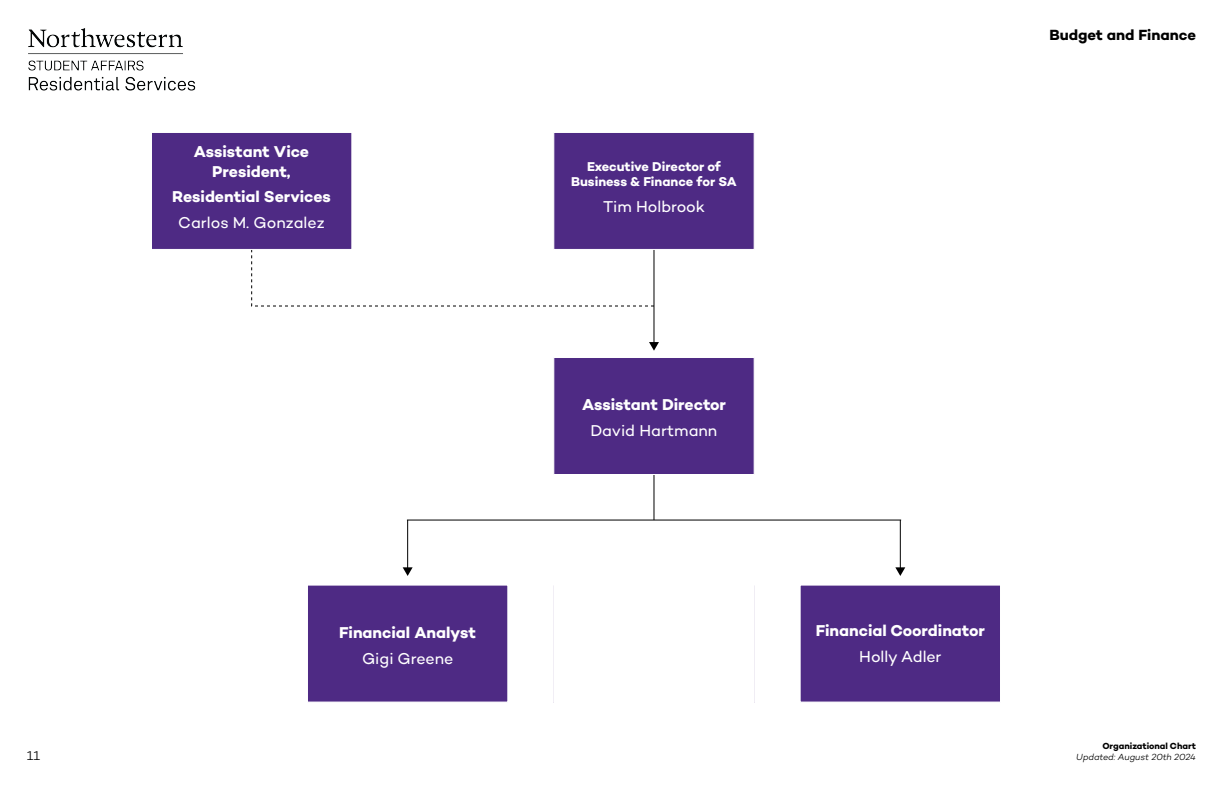
<style>
.page{position:relative;width:1224px;height:792px;background:#fff}
.page>*{position:absolute;margin:0;border:0;box-sizing:border-box;transform-origin:0 0}
.t1{font:700 16px/19.2px "Campton";letter-spacing:-.005em;color:#fff;text-align:center}
.t2{font:16px "Campton";color:#fff}
.t3{font:700 15px "Campton";letter-spacing:-.005em;color:#000}
.t4{font:700 13px/15.6px "Campton";letter-spacing:-.005em;color:#fff;text-align:center}
.t5{font:300 13px "Campton";color:#000}
.t6{font:italic 300 9px "Campton";letter-spacing:-.01em;color:#000}
.t7{font:700 9px "Campton";color:#000}
</style>
<div class="page">
<hr style="left:407px;top:520px;width:1px;height:49px;background:#000">
<svg style="left:403px;top:567px;width:10px;height:9px"></svg>
<div style="left:307px;top:585px;width:201px;height:118px;background:#4e2a84;border:1px solid #fff"></div>
<div style="left:800px;top:585px;width:201px;height:118px;background:#4e2a84;border:1px solid #fff"></div>
<hr style="left:653px;top:248px;width:1px;height:96px;background:#000">
<svg style="left:649px;top:342px;width:10px;height:9px"></svg>
<hr style="left:407px;top:520px;width:494px;height:1px;background:#000">
<hr style="left:900px;top:520px;width:1px;height:49px;background:#000">
<svg style="left:895px;top:567px;width:10px;height:9px"></svg>
<hr style="left:653px;top:449px;width:1px;height:71px;background:#000">
<div style="left:553px;top:132px;width:202px;height:118px;background:#4e2a84;border:1px solid #fff"></div>
<div style="left:553px;top:357px;width:202px;height:118px;background:#4e2a84;border:1px solid #fff"></div>
<svg style="left:251px;top:240px;width:404px;height:67px"></svg>
<div style="left:151px;top:132px;width:201px;height:118px;background:#4e2a84;border:1px solid #fff"></div>
<img style="left:28px;top:28px;width:168px;height:63px">
<p class="t5" style="left:27px;top:748px;width:15px">11</p>
<p class="t1" style="left:194px;top:142px;width:117px">Assistant Vice<br>President,</p>
<p class="t1" style="left:172px;top:187px;width:160px">Residential Services</p>
<p class="t2" style="left:178px;top:213px;width:148px">Carlos M. Gonzalez</p>
<p class="t1" style="left:339px;top:623px;width:138px">Financial Analyst</p>
<p class="t2" style="left:362px;top:649px;width:93px">Gigi Greene</p>
<p class="t4" style="left:571px;top:158px;width:167px">Executive Director of<br>Business &amp; Finance for SA</p>
<p class="t2" style="left:603px;top:197px;width:103px">Tim Holbrook</p>
<p class="t1" style="left:582px;top:395px;width:146px">Assistant Director</p>
<p class="t2" style="left:591px;top:420px;width:128px">David Hartmann</p>
<p class="t3" style="left:1049px;top:25px;width:148px">Budget and Finance</p>
<p class="t1" style="left:816px;top:621px;width:171px">Financial Coordinator</p>
<p class="t2" style="left:859px;top:646px;width:84px">Holly Adler</p>
<p class="t7" style="left:1102px;top:741px;width:95px">Organizational Chart</p>
<p class="t6" style="left:1076px;top:751px;width:121px">Updated: August 20th 2024</p>
</div>
